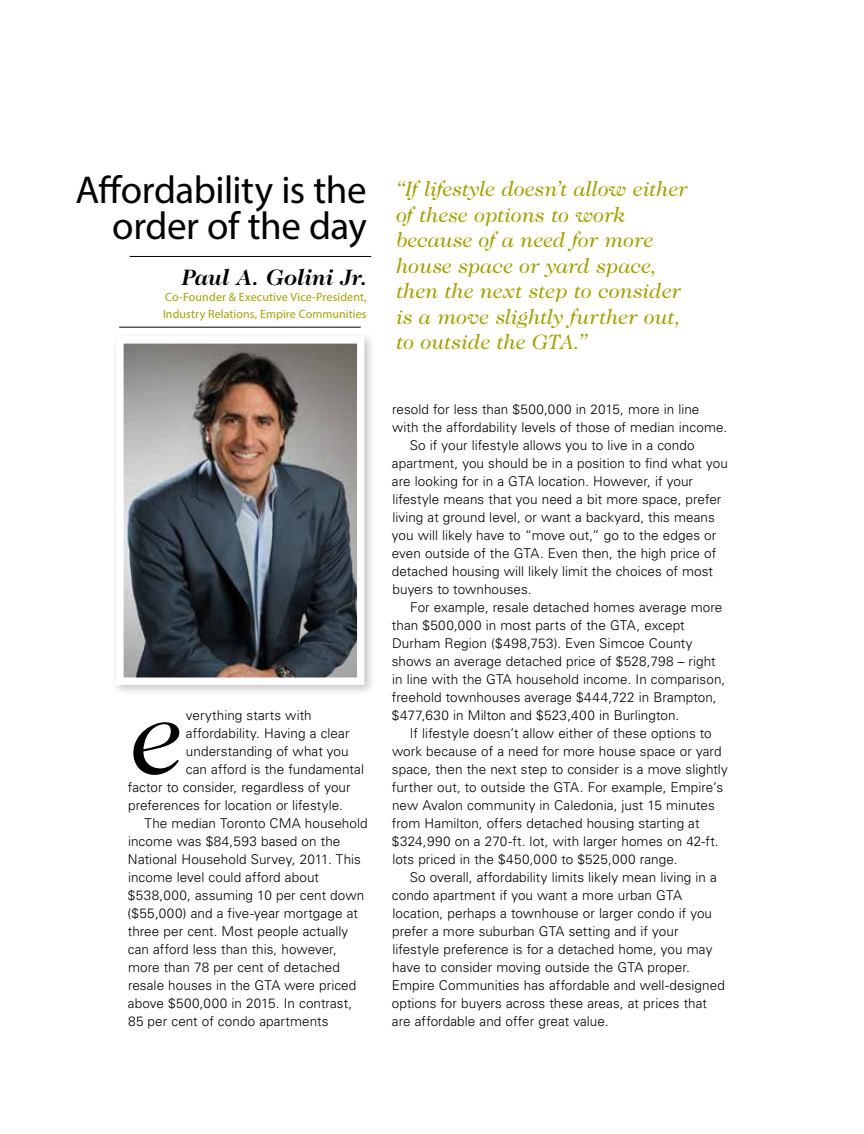
<style>
.page{position:relative;width:864px;height:1134px;background:#fff}
.page>*{position:absolute;margin:0;border:0;box-sizing:border-box;transform-origin:0 0}
.t1{font:italic 112.05px "Caslon 224 Std";color:#000}
.t2{font:39px/36px "Myriad Pro";letter-spacing:-.015em;color:#000;text-align:right}
.t3{font:italic 700 22.5px "Caslon 224 Std";letter-spacing:-.01em;color:#000}
.t4{font:italic 21px/25.5px "Caslon 224 Std";color:#a3a107}
.t5{font:300 13.5px "Univers LT Std";letter-spacing:.005em;color:#000}
.t6{font:12px/16.5px "Myriad Pro";letter-spacing:.005em;color:#a3a107}
</style>
<div class="page">
<div style="left:111px;top:331px;width:265px;height:365px;background:#000;opacity:.22"></div>
<img style="left:124px;top:344px;width:232px;height:333px">
<div style="left:116px;top:336px;width:248px;height:349px;border:7px solid #fff"></div>
<hr style="left:130px;top:256px;width:241px;height:1px;background:#000">
<hr style="left:119px;top:327px;width:242px;height:1px;background:#000">
<h2 class="t2" style="left:76px;top:171px;width:293px">Affordability is the order of the day</h2>
<h3 class="t3" style="left:181px;top:264px;width:187px">Paul A. Golini Jr.</h3>
<p class="t6" style="left:163px;top:289px;width:205px">Co-Founder &amp; Executive Vice-President,<br>Industry Relations, Empire Communities</p>
<p class="t5" style="left:186px;top:707px;width:127px">verything starts with</p>
<p class="t5" style="left:186px;top:725px;width:165px">affordability. Having a clear</p>
<p class="t5" style="left:186px;top:743px;width:164px">understanding of what you</p>
<p class="t5" style="left:186px;top:761px;width:180px">can afford is the fundamental</p>
<p class="t5" style="left:128px;top:779px;width:224px">factor to consider, regardless of your</p>
<p class="t5" style="left:128px;top:797px;width:216px">preferences for location or lifestyle.</p>
<p class="t5" style="left:145px;top:815px;width:225px">The median Toronto CMA household</p>
<p class="t5" style="left:128px;top:833px;width:214px">income was $84,593 based on the</p>
<p class="t5" style="left:128px;top:851px;width:235px">National Household Survey, 2011. This</p>
<p class="t5" style="left:128px;top:869px;width:193px">income level could afford about</p>
<p class="t5" style="left:128px;top:887px;width:238px">$538,000, assuming 10 per cent down</p>
<p class="t5" style="left:128px;top:905px;width:232px">($55,000) and a five-year mortgage at</p>
<p class="t5" style="left:128px;top:923px;width:222px">three per cent. Most people actually</p>
<p class="t5" style="left:128px;top:941px;width:211px">can afford less than this, however,</p>
<p class="t5" style="left:128px;top:959px;width:214px">more than 78 per cent of detached</p>
<p class="t5" style="left:128px;top:977px;width:230px">resale houses in the GTA were priced</p>
<p class="t5" style="left:128px;top:995px;width:226px">above $500,000 in 2015. In contrast,</p>
<p class="t5" style="left:128px;top:1013px;width:202px">85 per cent of condo apartments</p>
<h1 class="t1" style="left:134px;top:672px;width:53px">e</h1>
<h3 class="t4" style="left:397px;top:176px;width:293px">“If lifestyle doesn’t allow either of these options to work because of a need for more house space or yard space, then the next step to consider is a move slightly further out, to outside the GTA.”</h3>
<p class="t5" style="left:392px;top:401px;width:309px">resold for less than $500,000 in 2015, more in line</p>
<p class="t5" style="left:392px;top:419px;width:337px">with the affordability levels of those of median income.</p>
<p class="t5" style="left:410px;top:437px;width:286px">So if your lifestyle allows you to live in a condo</p>
<p class="t5" style="left:392px;top:455px;width:337px">apartment, you should be in a position to find what you</p>
<p class="t5" style="left:392px;top:473px;width:303px">are looking for in a GTA location. However, if your</p>
<p class="t5" style="left:392px;top:491px;width:331px">lifestyle means that you need a bit more space, prefer</p>
<p class="t5" style="left:392px;top:509px;width:324px">living at ground level, or want a backyard, this means</p>
<p class="t5" style="left:392px;top:527px;width:326px">you will likely have to “move out,” go to the edges or</p>
<p class="t5" style="left:392px;top:545px;width:326px">even outside of the GTA. Even then, the high price of</p>
<p class="t5" style="left:392px;top:563px;width:323px">detached housing will likely limit the choices of most</p>
<p class="t5" style="left:392px;top:581px;width:141px">buyers to townhouses.</p>
<p class="t5" style="left:410px;top:599px;width:314px">For example, resale detached homes average more</p>
<p class="t5" style="left:392px;top:617px;width:294px">than $500,000 in most parts of the GTA, except</p>
<p class="t5" style="left:392px;top:635px;width:302px">Durham Region ($498,753). Even Simcoe County</p>
<p class="t5" style="left:392px;top:653px;width:325px">shows an average detached price of $528,798 – right</p>
<p class="t5" style="left:392px;top:671px;width:335px">in line with the GTA household income. In comparison,</p>
<p class="t5" style="left:392px;top:689px;width:326px">freehold townhouses average $444,722 in Brampton,</p>
<p class="t5" style="left:392px;top:707px;width:289px">$477,630 in Milton and $523,400 in Burlington.</p>
<p class="t5" style="left:410px;top:725px;width:303px">If lifestyle doesn’t allow either of these options to</p>
<p class="t5" style="left:392px;top:743px;width:331px">work because of a need for more house space or yard</p>
<p class="t5" style="left:392px;top:761px;width:338px">space, then the next step to consider is a move slightly</p>
<p class="t5" style="left:392px;top:779px;width:333px">further out, to outside the GTA. For example, Empire’s</p>
<p class="t5" style="left:392px;top:797px;width:324px">new Avalon community in Caledonia, just 15 minutes</p>
<p class="t5" style="left:392px;top:815px;width:309px">from Hamilton, offers detached housing starting at</p>
<p class="t5" style="left:392px;top:833px;width:328px">$324,990 on a 270-ft. lot, with larger homes on 42-ft.</p>
<p class="t5" style="left:392px;top:851px;width:287px">lots priced in the $450,000 to $525,000 range.</p>
<p class="t5" style="left:410px;top:869px;width:309px">So overall, affordability limits likely mean living in a</p>
<p class="t5" style="left:392px;top:887px;width:292px">condo apartment if you want a more urban GTA</p>
<p class="t5" style="left:392px;top:905px;width:321px">location, perhaps a townhouse or larger condo if you</p>
<p class="t5" style="left:392px;top:923px;width:288px">prefer a more suburban GTA setting and if your</p>
<p class="t5" style="left:392px;top:941px;width:322px">lifestyle preference is for a detached home, you may</p>
<p class="t5" style="left:392px;top:959px;width:299px">have to consider moving outside the GTA proper.</p>
<p class="t5" style="left:392px;top:977px;width:334px">Empire Communities has affordable and well-designed</p>
<p class="t5" style="left:392px;top:995px;width:317px">options for buyers across these areas, at prices that</p>
<p class="t5" style="left:392px;top:1013px;width:218px">are affordable and offer great value.</p>
</div>
